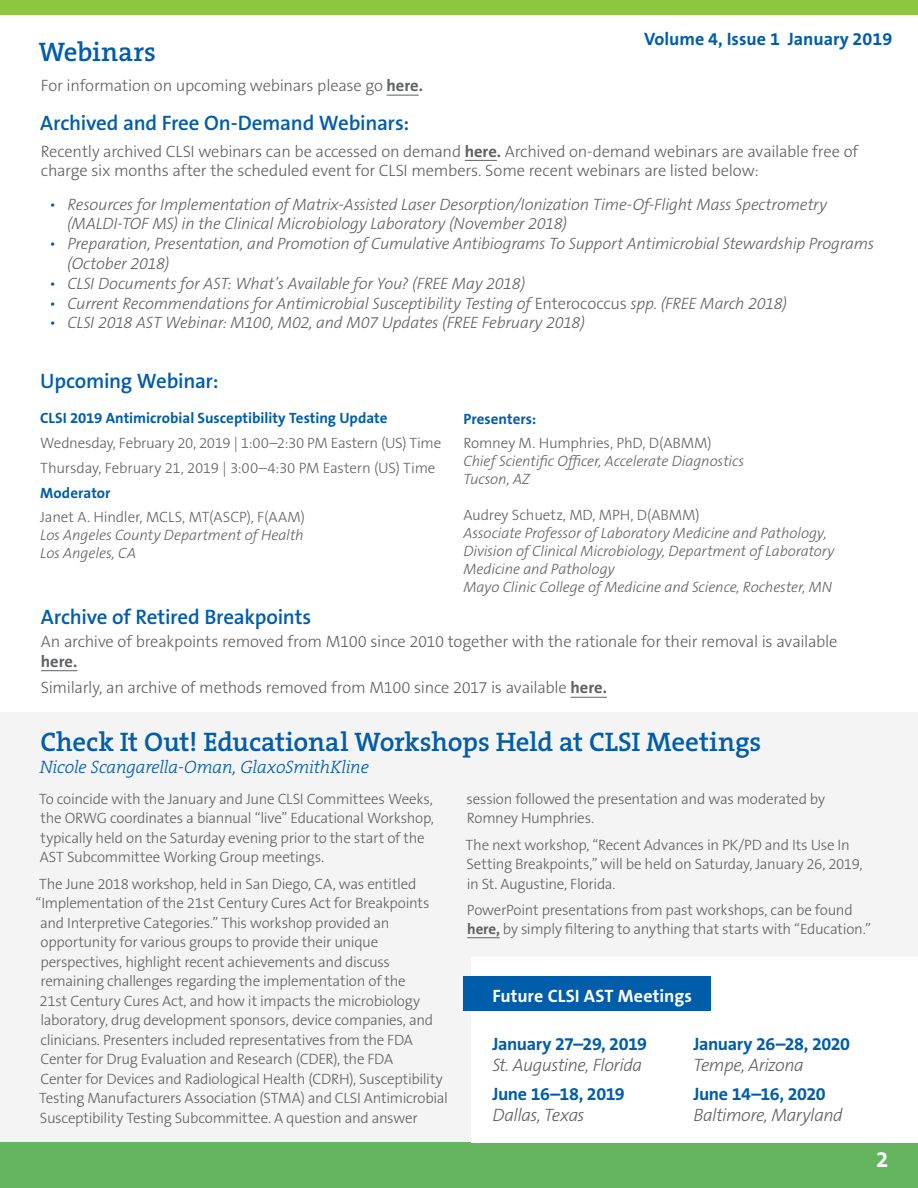
<style>
.page{position:relative;width:918px;height:1188px;background:#fff}
.page>*{position:absolute;margin:0;border:0;box-sizing:border-box;transform-origin:0 0}
.t1{font:600 27px "The Serif B W6";letter-spacing:-.005em;color:#005daa}
.t2{font:700 22.5px "The Sans B W7";color:#fff}
.t3{font:600 21px "The Sans B W6";letter-spacing:-.01em;color:#005daa}
.t4{font:italic 300 18px "The Sans B W3";letter-spacing:-.03em;color:#5f6062}
.t5{font:700 18px "The Sans B W7";letter-spacing:-.02em;color:#005daa}
.t6{font:italic 300 18px "The Serif B W3";letter-spacing:-.015em;color:#005daa}
.t7{font:700 18px "The Sans B W7";color:#005daa}
.t8{font:700 18px "The Sans B W7";color:#fff}
.t9{font:italic 300 16.5px/19.8px "The Sans B W3";letter-spacing:-.015em;color:#5f6062}
.t10{font:300 16.5px/19.8px "The Sans B W3";letter-spacing:-.015em;color:#5f6062}
.t11{font:700 16.5px "The Sans B W7";color:#5f6062}
.t12{font:300 15px/19.5px "The Sans B W3";letter-spacing:-.02em;color:#5f6062}
.t13{font:italic 300 15px/18px "The Sans B W3";letter-spacing:-.005em;color:#606163}
.t14{font:300 15px/24.8px "The Sans B W3";letter-spacing:-.01em;color:#606163}
.t15{font:700 15px "The Sans B W7";color:#005daa}
.s1{font-family:"The Sans B W7";font-weight:700}
.s2{color:#005daa}
.s3{font-style:normal}
</style>
<div class="page">
<div style="left:0;top:0;width:918px;height:15px;background:#8dc63f"></div>
<div style="left:0;top:1141px;width:918px;height:47px;background:#65b460"></div>
<hr style="left:387px;top:95px;width:32px;height:1px;background:#5f6062">
<hr style="left:465px;top:160px;width:32px;height:1px;background:#5f6062">
<div style="left:0;top:712px;width:918px;height:430px;background:#f4f4f4"></div>
<hr style="left:467px;top:937px;width:33px;height:1px;background:#5f6062">
<div style="left:472px;top:957px;width:446px;height:185px;background:#fff"></div>
<div style="left:463px;top:977px;width:247px;height:34px;background:#005daa"></div>
<hr style="left:41px;top:670px;width:36px;height:1px;background:#5f6062">
<hr style="left:571px;top:697px;width:36px;height:1px;background:#5f6062">
<p class="t7" style="left:644px;top:27px;width:249px">Volume 4, Issue 1 January 2019</p>
<h1 class="t1" style="left:39px;top:34px;width:119px">Webinars</h1>
<p class="t10" style="left:41px;top:76px;width:384px">For information on upcoming webinars please go <span class="s1">here.</span></p>
<h3 class="t3" style="left:40px;top:109px;width:370px">Archived and Free On-Demand Webinars:</h3>
<p class="t10" style="left:41px;top:141px;width:819px">Recently archived CLSI webinars can be accessed on demand <span class="s1">here.</span> Archived on-demand webinars are available free of charge six months after the scheduled event for CLSI members. Some recent webinars are listed below:</p>
<p class="t9" style="left:67px;top:195px;width:761px;text-indent:-18px"><span class="s2">•</span> Resources for Implementation of Matrix-Assisted Laser Desorption/Ionization Time-Of-Flight Mass Spectrometry (MALDI-TOF MS) in the Clinical Microbiology Laboratory (November 2018)</p>
<p class="t9" style="left:67px;top:234px;width:808px;text-indent:-18px"><span class="s2">•</span> Preparation, Presentation, and Promotion of Cumulative Antibiograms To Support Antimicrobial Stewardship Programs (October 2018)</p>
<p class="t9" style="left:49px;top:274px;width:478px"><span class="s2">•</span> CLSI Documents for AST: What’s Available for You? (FREE May 2018)</p>
<p class="t9" style="left:49px;top:294px;width:740px"><span class="s2">•</span> Current Recommendations for Antimicrobial Susceptibility Testing of <span class="s3">Enterococcus</span> spp. (FREE March 2018)</p>
<p class="t9" style="left:49px;top:314px;width:537px"><span class="s2">•</span> CLSI 2018 AST Webinar: M100, M02, and M07 Updates (FREE February 2018)</p>
<h3 class="t3" style="left:40px;top:368px;width:180px">Upcoming Webinar:</h3>
<p class="t15" style="left:40px;top:409px;width:349px">CLSI 2019 Antimicrobial Susceptibility Testing Update</p>
<p class="t14" style="left:40px;top:431px;width:402px">Wednesday, February 20, 2019 | 1:00–2:30 PM Eastern (US) Time<br>Thursday, February 21, 2019 | 3:00–4:30 PM Eastern (US) Time</p>
<p class="t15" style="left:40px;top:483px;width:72px">Moderator</p>
<p class="t14" style="left:40px;top:505px;width:266px">Janet A. Hindler, MCLS, MT(ASCP), F(AAM)</p>
<p class="t13" style="left:40px;top:527px;width:265px">Los Angeles County Department of Health<br>Los Angeles, CA</p>
<p class="t15" style="left:463px;top:409px;width:74px">Presenters:</p>
<p class="t14" style="left:463px;top:431px;width:250px">Romney M. Humphries, PhD, D(ABMM)</p>
<p class="t13" style="left:463px;top:453px;width:282px">Chief Scientific Officer, Accelerate Diagnostics<br>Tucson, AZ</p>
<p class="t14" style="left:463px;top:503px;width:238px">Audrey Schuetz, MD, MPH, D(ABMM)</p>
<p class="t13" style="left:463px;top:525px;width:373px">Associate Professor of Laboratory Medicine and Pathology, Division of Clinical Microbiology, Department of Laboratory Medicine and Pathology<br>Mayo Clinic College of Medicine and Science, Rochester, MN</p>
<h3 class="t3" style="left:41px;top:603px;width:272px">Archive of Retired Breakpoints</h3>
<p class="t10" style="left:41px;top:632px;width:798px">An archive of breakpoints removed from M100 since 2010 together with the rationale for their removal is available</p>
<p class="t11" style="left:41px;top:651px;width:38px">here.</p>
<p class="t10" style="left:41px;top:678px;width:567px">Similarly, an archive of methods removed from M100 since 2017 is available <span class="s1">here.</span></p>
<h1 class="t1" style="left:40px;top:724px;width:723px">Check It Out! Educational Workshops Held at CLSI Meetings</h1>
<p class="t6" style="left:40px;top:755px;width:331px">Nicole Scangarella-Oman, GlaxoSmithKline</p>
<p class="t12" style="left:39px;top:789px;width:396px">To coincide with the January and June CLSI Committees Weeks, the ORWG coordinates a biannual “live” Educational Workshop, typically held on the Saturday evening prior to the start of the AST Subcommittee Working Group meetings.</p>
<p class="t12" style="left:39px;top:874px;width:379px">The June 2018 workshop, held in San Diego, CA, was entitled</p>
<p class="t12" style="left:36px;top:893px;width:395px">“Implementation of the 21st Century Cures Act for Breakpoints</p>
<p class="t12" style="left:40px;top:913px;width:351px">and Interpretive Categories.” This workshop provided an</p>
<p class="t12" style="left:41px;top:932px;width:339px">opportunity for various groups to provide their unique</p>
<p class="t12" style="left:40px;top:952px;width:351px">perspectives, highlight recent achievements and discuss</p>
<p class="t12" style="left:40px;top:971px;width:367px">remaining challenges regarding the implementation of the</p>
<p class="t12" style="left:40px;top:991px;width:382px">21st Century Cures Act, and how it impacts the microbiology</p>
<p class="t12" style="left:41px;top:1010px;width:394px">laboratory, drug development sponsors, device companies, and</p>
<p class="t12" style="left:41px;top:1030px;width:374px">clinicians. Presenters included representatives from the FDA</p>
<p class="t12" style="left:40px;top:1049px;width:354px">Center for Drug Evaluation and Research (CDER), the FDA</p>
<p class="t12" style="left:40px;top:1069px;width:404px">Center for Devices and Radiological Health (CDRH), Susceptibility</p>
<p class="t12" style="left:39px;top:1088px;width:410px">Testing Manufacturers Association (STMA) and CLSI Antimicrobial</p>
<p class="t12" style="left:40px;top:1108px;width:379px">Susceptibility Testing Subcommittee. A question and answer</p>
<p class="t12" style="left:467px;top:789px;width:360px">session followed the presentation and was moderated by<br>Romney Humphries.</p>
<p class="t12" style="left:466px;top:835px;width:398px">The next workshop, “Recent Advances in PK/PD and Its Use In<br>Setting Breakpoints,” will be held on Saturday, January 26, 2019, in St. Augustine, Florida.</p>
<p class="t12" style="left:467px;top:900px;width:406px">PowerPoint presentations from past workshops, can be found <span class="s1">here,</span> by simply filtering to anything that starts with “Education.”</p>
<p class="t8" style="left:492px;top:984px;width:201px">Future CLSI AST Meetings</p>
<p class="t5" style="left:492px;top:1032px;width:156px">January 27–29, 2019</p>
<p class="t4" style="left:492px;top:1055px;width:151px">St. Augustine, Florida</p>
<p class="t5" style="left:492px;top:1082px;width:134px">June 16–18, 2019</p>
<p class="t4" style="left:492px;top:1105px;width:94px">Dallas, Texas</p>
<p class="t5" style="left:693px;top:1032px;width:158px">January 26–28, 2020</p>
<p class="t4" style="left:693px;top:1055px;width:112px">Tempe, Arizona</p>
<p class="t5" style="left:693px;top:1082px;width:134px">June 14–16, 2020</p>
<p class="t4" style="left:693px;top:1105px;width:151px">Baltimore, Maryland</p>
<h2 class="t2" style="left:876px;top:1145px;width:14px">2</h2>
</div>
